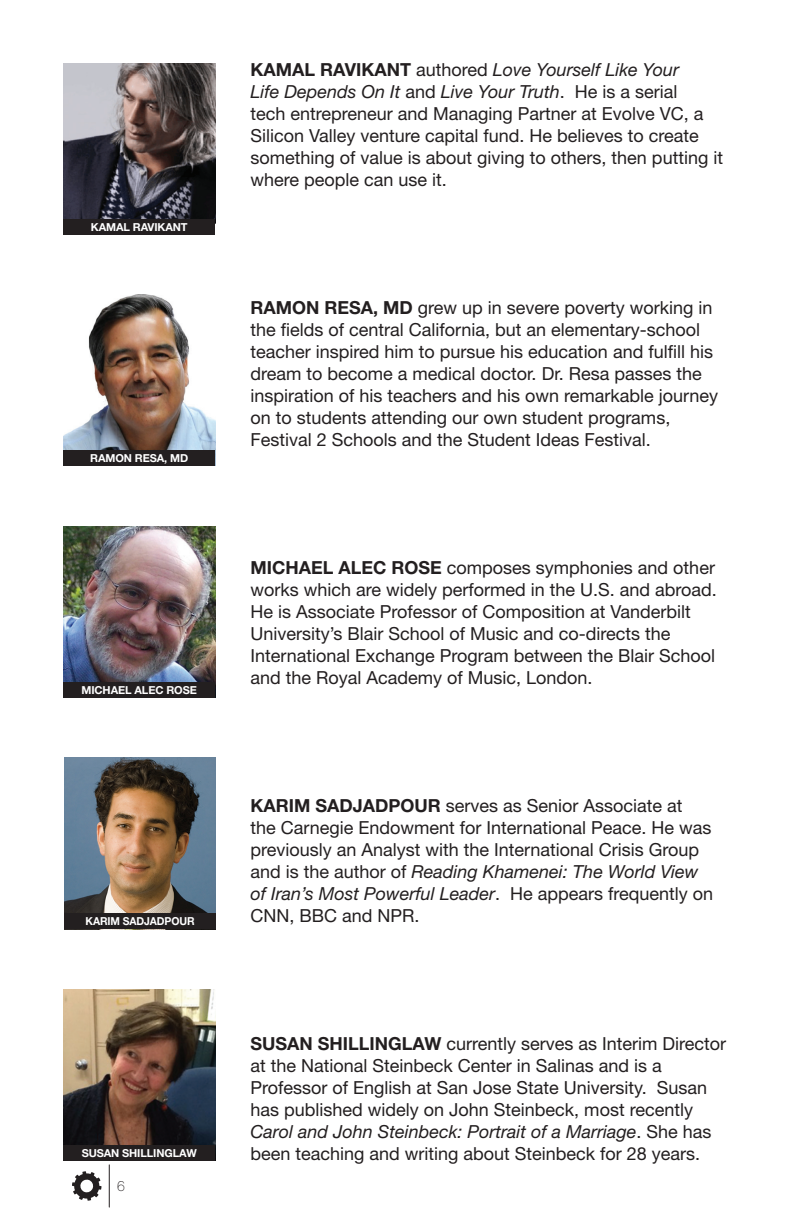
<style>
.page{position:relative;width:792px;height:1224px;background:#fff}
.page>*{position:absolute;margin:0;border:0;box-sizing:border-box;transform-origin:0 0}
.t1{font:18px/22px "Helvetica Neue";color:#231f20}
.t2{font:14.4px "Chalet Paris Nineteen Sixty";color:#231f20}
.t3{font:700 11px "Helvetica Neue";letter-spacing:-.01em;color:#fff}
.t4{font:700 11px "Helvetica Neue";letter-spacing:-.01em;color:#fff;scale:.95 1}
.s1{font-weight:700}
.s2{font-style:italic}
</style>
<div class="page">
<svg style="left:72px;top:1171px;width:30px;height:30px"></svg>
<hr style="left:109px;top:1165px;width:1px;height:42px;background:#231f20">
<img style="left:63px;top:63px;width:152px;height:156px">
<div style="left:63px;top:219px;width:152px;height:15px;background:#231f20"></div>
<img style="left:63px;top:526px;width:152px;height:156px">
<div style="left:63px;top:682px;width:152px;height:15px;background:#231f20"></div>
<img style="left:64px;top:758px;width:152px;height:155px">
<div style="left:64px;top:913px;width:152px;height:16px;background:#231f20"></div>
<img style="left:63px;top:295px;width:152px;height:155px">
<div style="left:63px;top:450px;width:152px;height:16px;background:#231f20"></div>
<img style="left:63px;top:989px;width:152px;height:156px">
<div style="left:63px;top:1145px;width:152px;height:16px;background:#231f20"></div>
<p class="t3" style="left:91px;top:220px;width:98px">KAMAL RAVIKANT</p>
<p class="t3" style="left:90px;top:452px;width:99px">RAMON RESA, MD</p>
<p class="t3" style="left:82px;top:683px;width:117px">MICHAEL ALEC ROSE</p>
<p class="t4" style="left:86px;top:915px;width:116px">KARIM SADJADPOUR</p>
<p class="t3" style="left:82px;top:1146px;width:117px">SUSAN SHILLINGLAW</p>
<p class="t2" style="left:117px;top:1178px;width:9px">6</p>
<p class="t1" style="left:251px;top:59px;width:474px"><span class="s1">KAMAL RAVIKANT</span> authored <span class="s2">Love Yourself Like Your<br>Life Depends On It</span> and <span class="s2">Live Your Truth</span>. He is a serial<br>tech entrepreneur and Managing Partner at Evolve VC, a Silicon Valley venture capital fund. He believes to create something of value is about giving to others, then putting it where people can use it.</p>
<p class="t1" style="left:251px;top:297px;width:469px"><span class="s1">RAMON RESA, MD</span> grew up in severe poverty working in the fields of central California, but an elementary-school teacher inspired him to pursue his education and fulfill his dream to become a medical doctor. Dr. Resa passes the inspiration of his teachers and his own remarkable journey on to students attending our own student programs, Festival 2 Schools and the Student Ideas Festival.</p>
<p class="t1" style="left:251px;top:557px;width:468px"><span class="s1">MICHAEL ALEC ROSE</span> composes symphonies and other works which are widely performed in the U.S. and abroad.<br>He is Associate Professor of Composition at Vanderbilt University’s Blair School of Music and co-directs the International Exchange Program between the Blair School and the Royal Academy of Music, London.</p>
<p class="t1" style="left:251px;top:795px;width:464px"><span class="s1">KARIM SADJADPOUR</span> serves as Senior Associate at<br>the Carnegie Endowment for International Peace. He was previously an Analyst with the International Crisis Group and is the author of <span class="s2">Reading Khamenei: The World View of Iran’s Most Powerful Leader</span>. He appears frequently on CNN, BBC and NPR.</p>
<p class="t1" style="left:251px;top:1033px;width:477px"><span class="s1">SUSAN SHILLINGLAW</span> currently serves as Interim Director at the National Steinbeck Center in Salinas and is a Professor of English at San Jose State University. Susan has published widely on John Steinbeck, most recently <span class="s2">Carol and John Steinbeck: Portrait of a Marriage</span>. She has been teaching and writing about Steinbeck for 28 years.</p>
</div>
